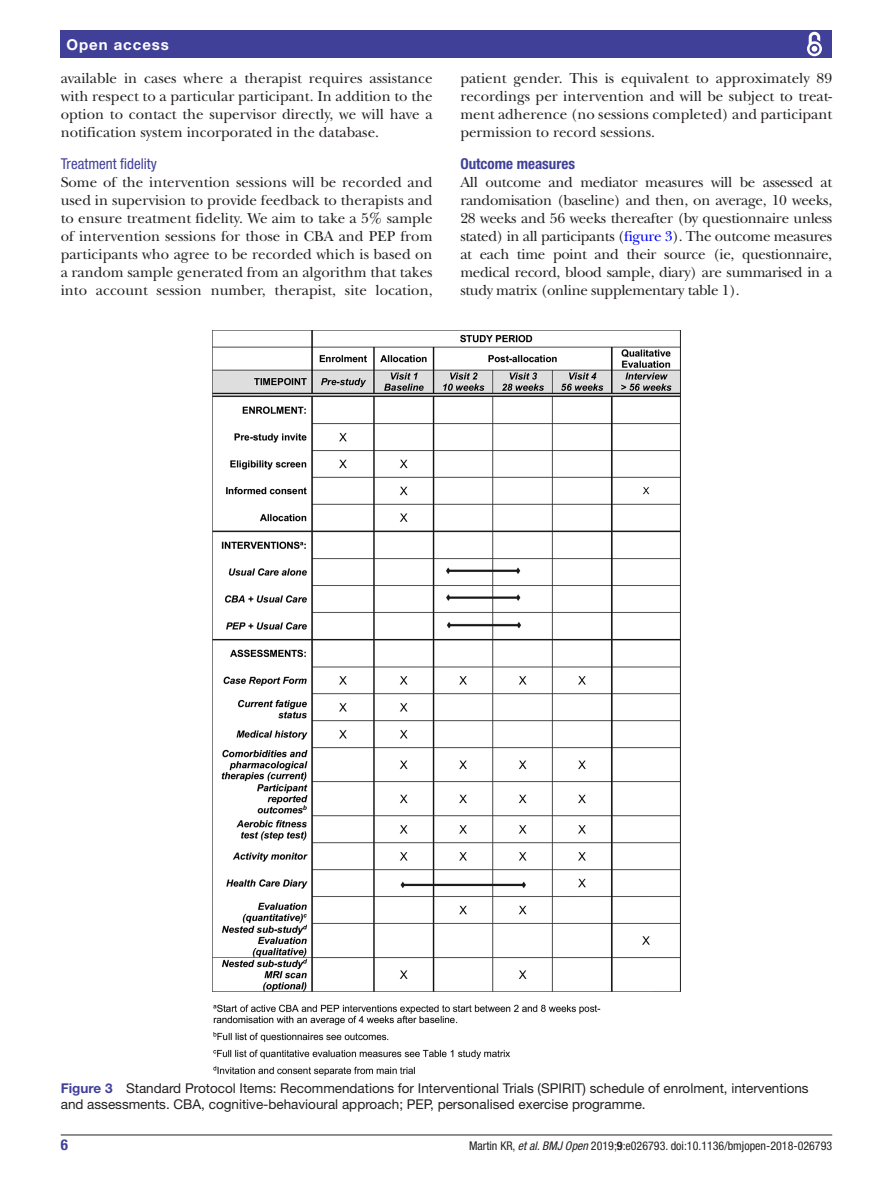
<style>
.page{position:relative;width:893px;height:1191px;background:#fff}
.page>*{position:absolute;margin:0;border:0;box-sizing:border-box;transform-origin:0 0}
.t1{font:15px/18px "New Baskerville";color:#231f20;text-align:justify}
.t2{font:condensed 15px "Helvetica Neue LT Std";color:#414099}
.t3{font:700 condensed 15px "Helvetica Neue LT Std";color:#414099}
.t4{font:700 15px "Helvetica Neue LT Std";letter-spacing:.065em;color:#fff}
.t5{font:13.5px/16.2px "Helvetica Neue LT Std";color:#231f20}
.t6{font:condensed 12px "Helvetica Neue LT Std";color:#231f20}
.s1{color:#00f}
.s2{font-weight:700;color:#414099}
.s3{font-style:italic}
.s4{font-weight:700}
</style>
<div class="page">
<hr style="left:61px;top:1134px;width:771px;height:1px;background:#231f20">
<div style="left:61px;top:31px;width:771px;height:27px;background:#414099"></div>
<svg style="left:807px;top:31px;width:15px;height:26px"></svg>
<img style="left:213px;top:330px;width:467px;height:745px">
<p class="t4" style="left:66px;top:35px;width:104px">Open access</p>
<p class="t1" style="left:61px;top:69px;width:373px">available in cases where a therapist requires assistance with respect to a particular participant. In addition to the option to contact the supervisor directly, we will have a notification system incorporated in the database.</p>
<p class="t2" style="left:61px;top:155px;width:98px">Treatment fidelity</p>
<p class="t1" style="left:61px;top:173px;width:373px">Some of the intervention sessions will be recorded and used in supervision to provide feedback to therapists and to ensure treatment fidelity. We aim to take a 5% sample of intervention sessions for those in CBA and PEP from participants who agree to be recorded which is based on a random sample generated from an algorithm that takes into account session number, therapist, site location,</p>
<p class="t1" style="left:460px;top:69px;width:373px">patient gender. This is equivalent to approximately 89 recordings per intervention and will be subject to treat&shy;ment adherence (no sessions completed) and participant permission to record sessions.</p>
<p class="t3" style="left:460px;top:154px;width:116px">Outcome measures</p>
<p class="t1" style="left:460px;top:173px;width:373px">All outcome and mediator measures will be assessed at randomisation (baseline) and then, on average, 10 weeks, 28 weeks and 56 weeks thereafter (by questionnaire unless stated) in all participants (<span class="s1">figure 3</span>). The outcome measures at each time point and their source (ie, questionnaire, medical record, blood sample, diary) are summarised in a study matrix (online supplementary table 1).</p>
<p class="t5" style="left:61px;top:1080px;width:749px"><span class="s2">Figure 3</span> Standard Protocol Items: Recommendations for Interventional Trials (SPIRIT) schedule of enrolment, interventions and assessments. CBA, cognitive-behavioural approach; PEP, personalised exercise programme.</p>
<p class="t3" style="left:61px;top:1135px;width:9px">6</p>
<p class="t6" style="left:469px;top:1138px;width:365px">Martin KR, <span class="s3">et al</span>. <span class="s3">BMJ Open</span> 2019;<span class="s4">9</span>:e026793. doi:10.1136/bmjopen-2018-026793</p>
</div>
